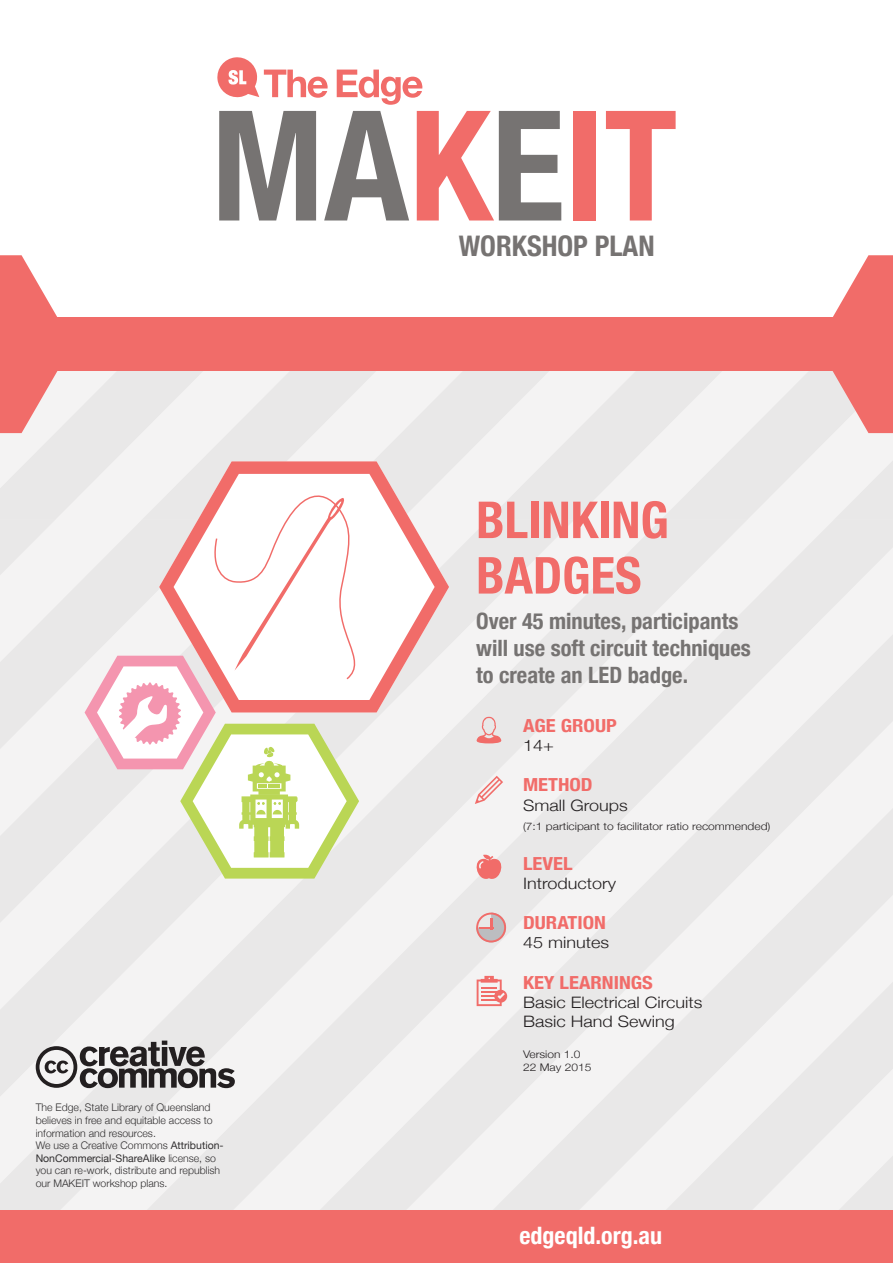
<style>
.page{position:relative;width:893px;height:1263px;background:#fff}
.page>*{position:absolute;margin:0;border:0;box-sizing:border-box;transform-origin:0 0}
.t1{font:700 condensed 51px/55.5px "Helvetica Neue";color:#f16c69}
.t2{font:700 condensed 28.35px "Helvetica Neue";color:#767372}
.t3{font:700 condensed 24px "Helvetica Neue";color:#fff}
.t4{font:700 condensed 22.5px/27px "Helvetica Neue";color:#767372}
.t5{font:700 condensed 18px "Helvetica Neue";color:#f16c69;scale:1.14 1}
.t6{font:300 15.75px/18.9px "Helvetica Neue";color:#231f20;scale:1.14 1}
.t7{font:300 10.5px/12.6px "Helvetica Neue";color:#312f30}
.t8{font:300 10.5px/12.6px "Helvetica Neue";color:#231f20;scale:1.14 1}
.s1{font-weight:400}
</style>
<div class="page">
<svg style="left:774px;top:371px;width:119px;height:149px;fill:#f4f3f3"></svg>
<svg style="left:601px;top:371px;width:173px;height:149px;fill:#ebeaea"></svg>
<svg style="left:428px;top:371px;width:173px;height:149px;fill:#eae9e9"></svg>
<div style="left:255px;top:371px;width:173px;height:90px;background:#efeeee"></div>
<svg style="left:0;top:371px;width:255px;height:149px;fill:#e9e8e8"></svg>
<div style="left:747px;top:520px;width:146px;height:691px;background:#edebeb"></div>
<div style="left:0;top:520px;width:747px;height:691px;background:#efebeb"></div>
<svg style="left:0;top:520px;width:574px;height:577px;fill:#ebeaea"></svg>
<svg style="left:0;top:712px;width:401px;height:211px;fill:#e9e8e8"></svg>
<svg style="left:0;top:520px;width:85px;height:229px;fill:#f4f3f3"></svg>
<div style="left:0;top:520px;width:55px;height:55px;background:#ecebeb"></div>
<div style="left:0;top:318px;width:893px;height:53px;background:#f16c69"></div>
<svg style="left:817px;top:255px;width:76px;height:178px"></svg>
<svg style="left:0;top:255px;width:82px;height:178px"></svg>
<svg style="left:217px;top:57px;width:206px;height:48px"></svg>
<svg style="left:219px;top:111px;width:97px;height:109px"></svg>
<svg style="left:324px;top:111px;width:85px;height:109px"></svg>
<svg style="left:417px;top:111px;width:144px;height:109px"></svg>
<div style="left:573px;top:111px;width:22px;height:109px;background:#f16c69"></div>
<svg style="left:606px;top:111px;width:70px;height:109px"></svg>
<div style="left:0;top:1211px;width:893px;height:52px;background:#f16c69"></div>
<svg style="left:159px;top:461px;width:290px;height:251px"></svg>
<svg style="left:477px;top:717px;width:24px;height:26px"></svg>
<svg style="left:477px;top:976px;width:30px;height:30px"></svg>
<svg style="left:475px;top:776px;width:28px;height:28px"></svg>
<svg style="left:476px;top:912px;width:30px;height:30px"></svg>
<svg style="left:472px;top:854px;width:34px;height:26px"></svg>
<svg style="left:36px;top:1040px;width:199px;height:48px"></svg>
<svg style="left:85px;top:478px;width:285px;height:400px"></svg>
<p class="t7" style="left:36px;top:1101px;width:189px">The Edge, State Library of Queensland believes in free and equitable access to information and resources.<br>We use a Creative Commons <span class="s1">Attribution-NonCommercial-ShareAlike</span> license, so you can re-work, distribute and republish our MAKEIT workshop plans.</p>
<h2 class="t2" style="left:459px;top:222px;width:197px">WORKSHOP PLAN</h2>
<h1 class="t1" style="left:476px;top:489px;width:194px">BLINKING<br>BADGES</h1>
<h3 class="t4" style="left:476px;top:606px;width:276px">Over 45 minutes, participants will use soft circuit techniques to create an LED badge.</h3>
<h3 class="t5" style="left:523px;top:710px;width:84px">AGE GROUP</h3>
<h3 class="t6" style="left:523px;top:735px;width:29px">14+</h3>
<h3 class="t5" style="left:523px;top:770px;width:63px">METHOD</h3>
<h3 class="t6" style="left:523px;top:795px;width:93px">Small Groups</h3>
<p class="t8" style="left:523px;top:819px;width:219px">(7:1 participant to facilitator ratio recommended)</p>
<h3 class="t5" style="left:523px;top:849px;width:45px">LEVEL</h3>
<h3 class="t6" style="left:523px;top:873px;width:83px">Introductory</h3>
<h3 class="t5" style="left:523px;top:908px;width:74px">DURATION</h3>
<h3 class="t6" style="left:523px;top:932px;width:77px">45 minutes</h3>
<h3 class="t5" style="left:523px;top:967px;width:115px">KEY LEARNINGS</h3>
<h3 class="t6" style="left:523px;top:992px;width:159px">Basic Electrical Circuits<br>Basic Hand Sewing</h3>
<p class="t8" style="left:523px;top:1047px;width:61px">Version 1.0<br>22 May 2015</p>
<h3 class="t3" style="left:519px;top:1216px;width:144px">edgeqld.org.au</h3>
</div>
